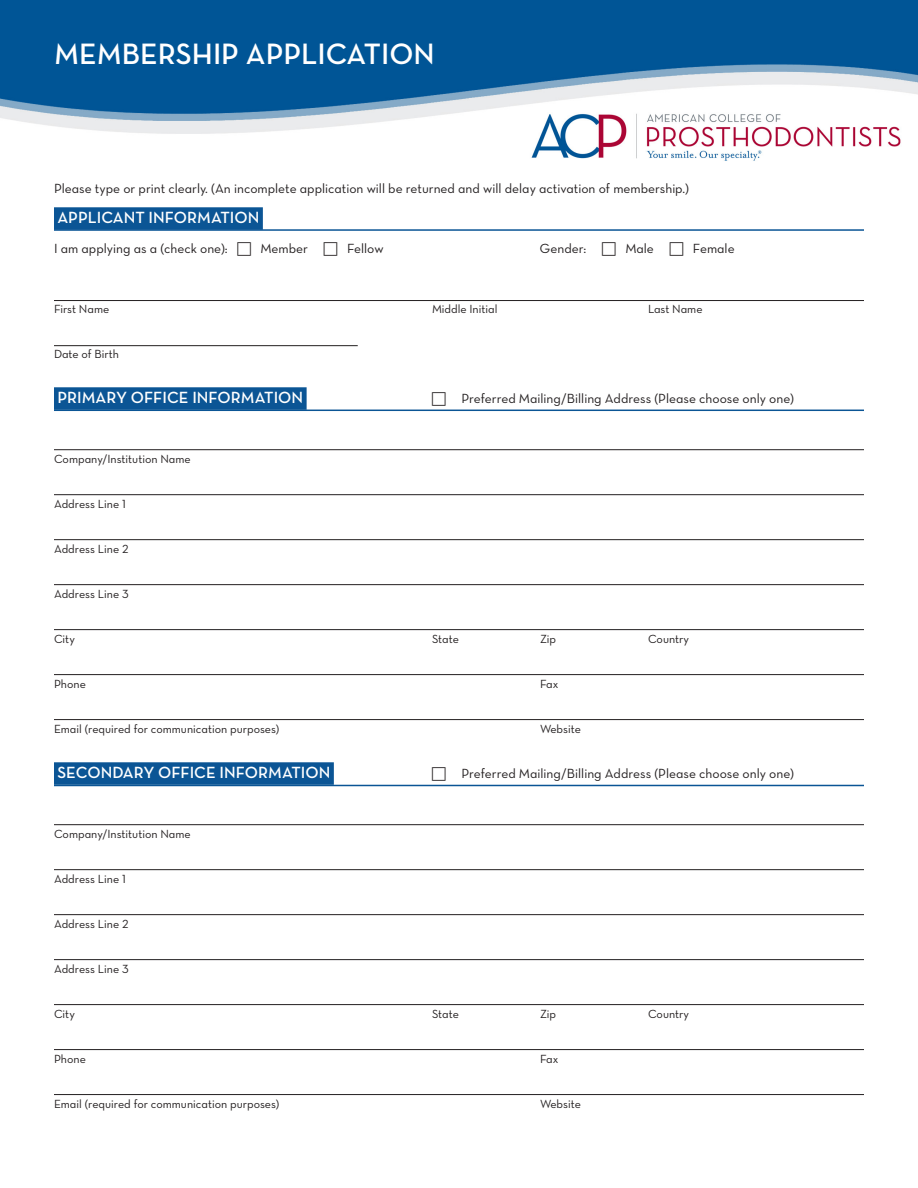
<style>
.page{position:relative;width:918px;height:1188px;background:#fff}
.page>*{position:absolute;margin:0;border:0;box-sizing:border-box;transform-origin:0 0}
.t1{font:30px "Neutra Text Demi Alt";color:#fff}
.t2{font:16.5px "Neutra Text Demi Alt";color:#fff}
.t3{font:13.5px "Neutra Text Book Alt";color:#231f20}
.t4{font:12px "Neutra Text Book Alt";color:#231f20}
</style>
<div class="page">
<img style="left:0;top:0;width:918px;height:1096px">
<div style="left:54px;top:207px;width:209px;height:23px;background:#0b5595"></div>
<div style="left:54px;top:387px;width:253px;height:23px;background:#0b5595"></div>
<div style="left:54px;top:762px;width:280px;height:23px;background:#0b5595"></div>
<hr style="left:54px;top:229px;width:810px;height:2px;background:#0b5595">
<hr style="left:54px;top:410px;width:810px;height:1px;background:#0b5595">
<hr style="left:54px;top:785px;width:810px;height:1px;background:#0b5595">
<hr style="left:54px;top:300px;width:810px;height:1px;background:#231f20">
<hr style="left:54px;top:449px;width:810px;height:1px;background:#231f20">
<hr style="left:54px;top:345px;width:304px;height:1px;background:#231f20">
<hr style="left:54px;top:539px;width:810px;height:1px;background:#231f20">
<hr style="left:54px;top:494px;width:810px;height:1px;background:#231f20">
<hr style="left:54px;top:584px;width:810px;height:1px;background:#231f20">
<hr style="left:54px;top:629px;width:810px;height:1px;background:#231f20">
<hr style="left:54px;top:674px;width:810px;height:1px;background:#231f20">
<hr style="left:54px;top:719px;width:810px;height:1px;background:#231f20">
<hr style="left:54px;top:824px;width:810px;height:1px;background:#231f20">
<hr style="left:54px;top:914px;width:810px;height:1px;background:#231f20">
<hr style="left:54px;top:869px;width:810px;height:1px;background:#231f20">
<hr style="left:54px;top:959px;width:810px;height:1px;background:#231f20">
<hr style="left:54px;top:1004px;width:810px;height:1px;background:#231f20">
<hr style="left:54px;top:1049px;width:810px;height:1px;background:#231f20">
<hr style="left:54px;top:1094px;width:810px;height:1px;background:#231f20">
<svg style="left:237px;top:242px;width:14px;height:14px"></svg>
<svg style="left:324px;top:242px;width:13px;height:14px"></svg>
<svg style="left:602px;top:242px;width:14px;height:14px"></svg>
<svg style="left:670px;top:242px;width:13px;height:14px"></svg>
<svg style="left:432px;top:392px;width:14px;height:14px"></svg>
<svg style="left:432px;top:767px;width:14px;height:14px"></svg>
<p class="t1" style="left:54px;top:35px;width:382px">MEMBERSHIP APPLICATION</p>
<p class="t3" style="left:54px;top:180px;width:637px">Please type or print clearly. (An incomplete application will be returned and will delay activation of membership.)</p>
<p class="t2" style="left:57px;top:207px;width:204px">APPLICANT INFORMATION</p>
<p class="t3" style="left:54px;top:240px;width:175px">I am applying as a (check one):</p>
<p class="t3" style="left:261px;top:240px;width:49px">Member</p>
<p class="t3" style="left:347px;top:240px;width:38px">Fellow</p>
<p class="t3" style="left:540px;top:240px;width:48px">Gender:</p>
<p class="t3" style="left:625px;top:240px;width:30px">Male</p>
<p class="t3" style="left:693px;top:240px;width:43px">Female</p>
<p class="t4" style="left:54px;top:302px;width:57px">First Name</p>
<p class="t4" style="left:432px;top:302px;width:67px">Middle Initial</p>
<p class="t4" style="left:648px;top:302px;width:56px">Last Name</p>
<p class="t4" style="left:54px;top:347px;width:67px">Date of Birth</p>
<p class="t2" style="left:57px;top:387px;width:247px">PRIMARY OFFICE INFORMATION</p>
<p class="t3" style="left:461px;top:390px;width:334px">Preferred Mailing/Billing Address (Please choose only one)</p>
<p class="t4" style="left:54px;top:452px;width:138px">Company/Institution Name</p>
<p class="t4" style="left:54px;top:497px;width:73px">Address Line 1</p>
<p class="t4" style="left:54px;top:542px;width:76px">Address Line 2</p>
<p class="t4" style="left:54px;top:587px;width:76px">Address Line 3</p>
<p class="t4" style="left:54px;top:632px;width:22px">City</p>
<p class="t4" style="left:432px;top:632px;width:29px">State</p>
<p class="t4" style="left:540px;top:632px;width:18px">Zip</p>
<p class="t4" style="left:648px;top:632px;width:43px">Country</p>
<p class="t4" style="left:54px;top:677px;width:33px">Phone</p>
<p class="t4" style="left:540px;top:677px;width:20px">Fax</p>
<p class="t4" style="left:54px;top:722px;width:227px">Email (required for communication purposes)</p>
<p class="t4" style="left:540px;top:722px;width:42px">Website</p>
<p class="t2" style="left:57px;top:762px;width:274px">SECONDARY OFFICE INFORMATION</p>
<p class="t3" style="left:461px;top:765px;width:334px">Preferred Mailing/Billing Address (Please choose only one)</p>
<p class="t4" style="left:54px;top:827px;width:138px">Company/Institution Name</p>
<p class="t4" style="left:54px;top:872px;width:73px">Address Line 1</p>
<p class="t4" style="left:54px;top:917px;width:76px">Address Line 2</p>
<p class="t4" style="left:54px;top:962px;width:76px">Address Line 3</p>
<p class="t4" style="left:54px;top:1007px;width:22px">City</p>
<p class="t4" style="left:432px;top:1007px;width:29px">State</p>
<p class="t4" style="left:540px;top:1007px;width:18px">Zip</p>
<p class="t4" style="left:648px;top:1007px;width:43px">Country</p>
<p class="t4" style="left:54px;top:1052px;width:33px">Phone</p>
<p class="t4" style="left:540px;top:1052px;width:20px">Fax</p>
<p class="t4" style="left:54px;top:1097px;width:227px">Email (required for communication purposes)</p>
<p class="t4" style="left:540px;top:1097px;width:42px">Website</p>
</div>
